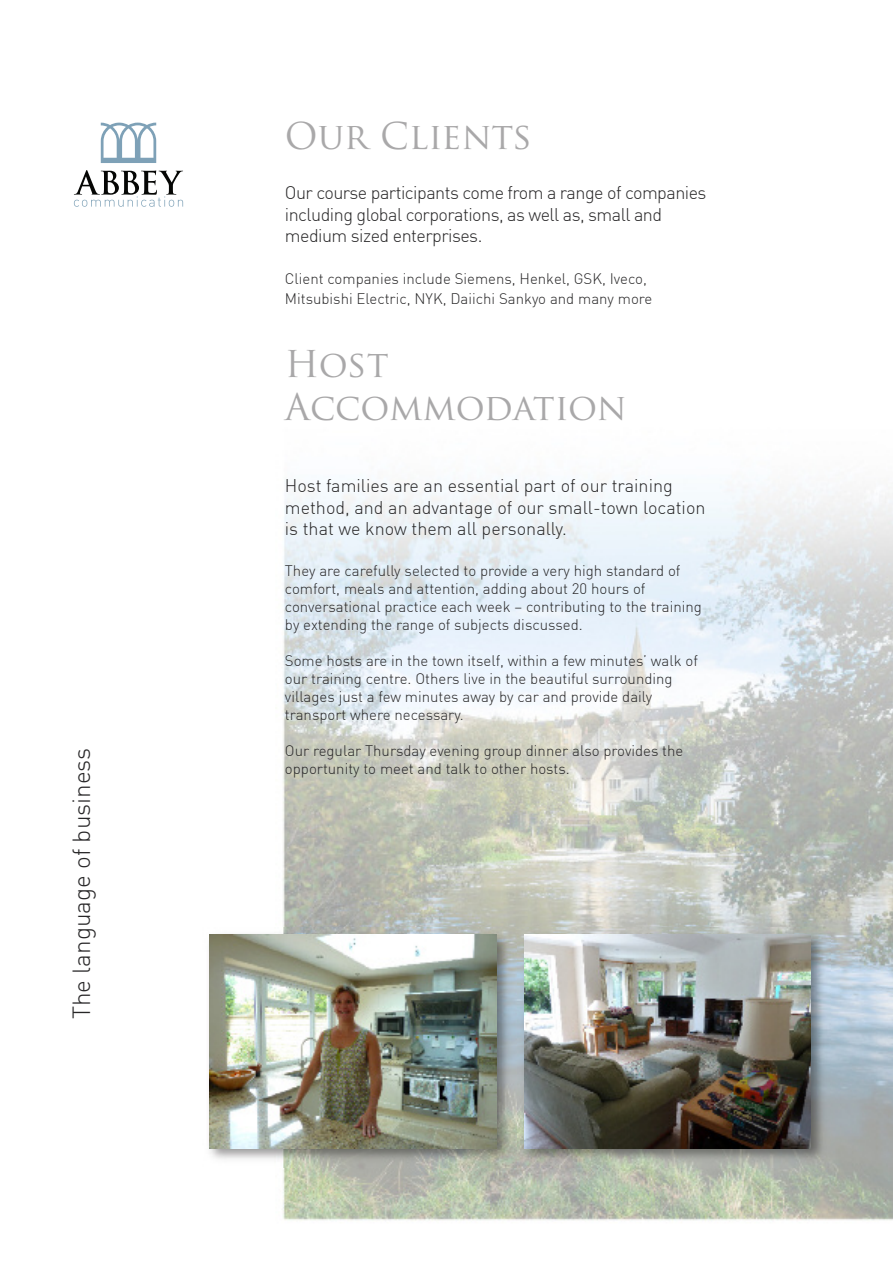
<style>
.page{position:relative;width:893px;height:1263px;background:#fff}
.page>*{position:absolute;margin:0;border:0;box-sizing:border-box;transform-origin:0 0}
.t1{font:36px/43.2px "Trajan Pro";color:#a9a8a9}
.t2{font:300 24.3px "DIN";color:#272627}
.t3{font:300 18px/21.6px "DIN";color:#272627}
.t4{font:300 18px/21.6px "DIN";letter-spacing:-.03em;color:#272627}
.t5{font:300 15px/18px "DIN";color:#272627}
</style>
<div class="page">
<img style="left:283px;top:486px;width:610px;height:735px">
<svg style="left:101px;top:123px;width:55px;height:40px"></svg>
<svg style="left:74px;top:170px;width:109px;height:37px"></svg>
<img style="left:209px;top:928px;width:622px;height:240px">
<img style="left:210px;top:934px;width:286px;height:214px">
<img style="left:524px;top:934px;width:287px;height:214px">
<h2 class="t2" style="left:67px;top:1019px;width:273px;rotate:-90deg">The language of business</h2>
<h1 class="t1" style="left:285px;top:118px;width:248px">Our Clients</h1>
<p class="t4" style="left:285px;top:182px;width:423px">Our course participants come from a range of companies including global corporations, as well as, small and medium sized enterprises.</p>
<p class="t5" style="left:285px;top:268px;width:369px;line-height:20.1px">Client companies include Siemens, Henkel, GSK, Iveco,<br>Mitsubishi Electric, NYK, Daiichi Sankyo and many more</p>
<h1 class="t1" style="left:285px;top:346px;width:343px">Host<br>Accommodation</h1>
<p class="t3" style="left:285px;top:475px;width:422px">Host families are an essential part of our training method, and an advantage of our small-town location is that we know them all personally.</p>
<p class="t5" style="left:285px;top:562px;width:418px">They are carefully selected to provide a very high standard of comfort, meals and attention, adding about 20 hours of conversational practice each week – contributing to the training by extending the range of subjects discussed.</p>
<p class="t5" style="left:285px;top:652px;width:414px">Some hosts are in the town itself, within a few minutes’ walk of our training centre. Others live in the beautiful surrounding villages just a few minutes away by car and provide daily transport where necessary.</p>
<p class="t5" style="left:285px;top:742px;width:400px">Our regular Thursday evening group dinner also provides the opportunity to meet and talk to other hosts.</p>
</div>
